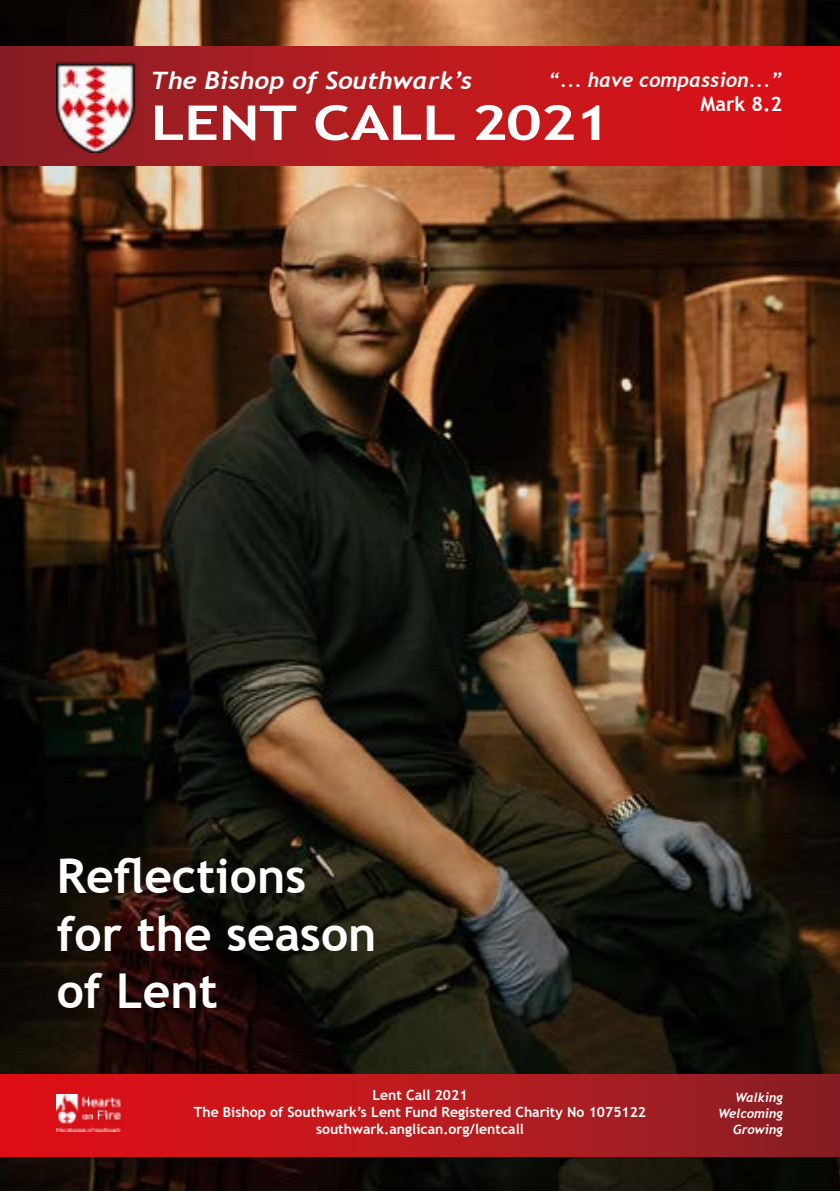
<style>
.page{position:relative;width:840px;height:1191px;background:#fff}
.page>*{position:absolute;margin:0;border:0;box-sizing:border-box;transform-origin:0 0}
.t1{font:700 48px/57.6px "Trebuchet MS";color:#fff}
.t2{font:700 48px "Trebuchet MS";color:#fff;scale:1.28 1}
.t3{font:italic 700 24px "Trebuchet";color:#fff;scale:1.07 1}
.t4{font:italic 700 20px "Trebuchet";color:#fff}
.t5{font:700 20px "Trebuchet MS";color:#fff}
.t6{font:700 14px/16.8px "Trebuchet MS";color:#fff;text-align:center}
.t7{font:italic 700 12.8px/15.6px "Trebuchet";color:#fff;text-align:right}
</style>
<div class="page">
<img style="left:0;top:0;width:839px;height:1191px">
<div style="left:0;top:47px;width:839px;height:119px;background:linear-gradient(to right,#8a2126,#e51116)"></div>
<img style="left:57px;top:58px;width:83px;height:95px">
<div style="left:0;top:1074px;width:839px;height:82px;background:linear-gradient(to right,#e51016,#8b2226)"></div>
<img style="left:56px;top:1094px;width:69px;height:37px">
<h2 class="t3" style="left:150px;top:66px;width:302px">The Bishop of Southwark’s</h2>
<h3 class="t4" style="left:548px;top:67px;width:235px">“... have compassion...”</h3>
<h3 class="t5" style="left:700px;top:91px;width:83px">Mark 8.2</h3>
<h1 class="t2" style="left:150px;top:93px;width:360px">LENT CALL 2021</h1>
<h1 class="t1" style="left:57px;top:847px;width:321px">Reflections for the season of Lent</h1>
<p class="t6" style="left:194px;top:1087px;width:453px">Lent Call 2021<br>The Bishop of Southwark’s Lent Fund Registered Charity No 1075122 southwark.anglican.org/lentcall</p>
<p class="t7" style="left:717px;top:1090px;width:66px">Walking<br>Welcoming<br>Growing</p>
</div>
